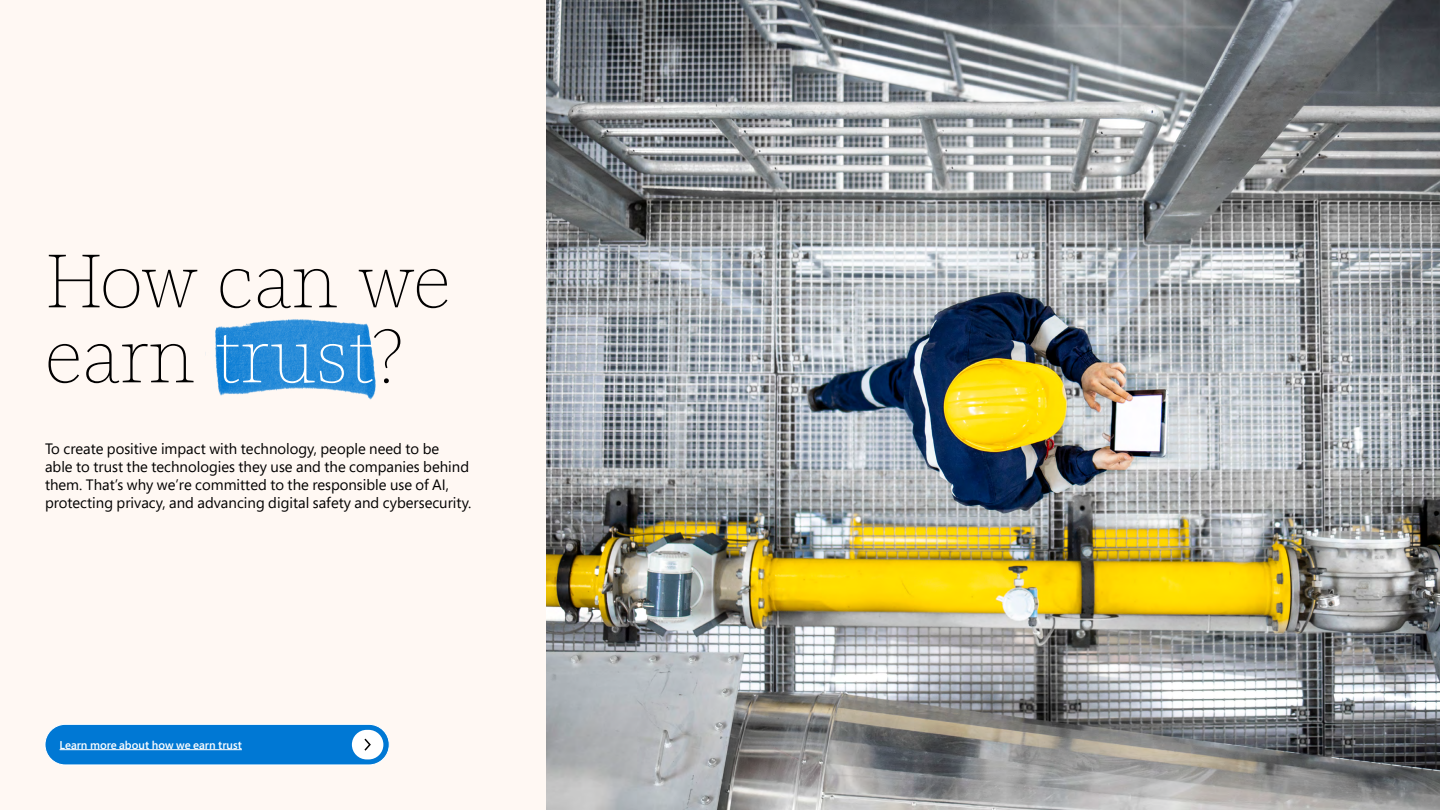
<style>
.page{position:relative;width:1440px;height:810px;background:#fff}
.page>*{position:absolute;margin:0;border:0;box-sizing:border-box;transform-origin:0 0}
.t1{font:75px/75px "Segoe Serif 600000 12 c 0000";color:#000}
.Intro_section{font:15px/18px "Segoe Pro";color:#000}
.t2{font:600 11.25px "Segoe Pro";color:#fff}
.s1{color:#fff}
</style>
<div class="page">
<div style="left:0;top:0;width:548px;height:810px;background:#fff8f3"></div>
<div style="left:45px;top:724px;width:344px;height:41px;background:#0078d4;border-radius:20px"></div>
<div style="left:45px;top:724px;width:345px;height:41px;border:1px solid #fff;border-radius:20px"></div>
<div style="left:352px;top:730px;width:31px;height:29px;background:#fff;border-radius:15px"></div>
<svg style="left:364px;top:738px;width:7px;height:13px"></svg>
<hr style="left:60px;top:749px;width:182px;height:1px;background:#fff">
<img style="left:205px;top:319px;width:171px;height:81px">
<img style="left:547px;top:0;width:893px;height:810px">
<h2 class="t1" style="left:46px;top:244px;width:407px">How can we earn <span class="s1">trust</span>?</h2>
<p class="Intro_section" style="left:45px;top:439px;width:428px">To create positive impact with technology, people need to be<br>able to trust the technologies they use and the companies behind them. That’s why we’re committed to the responsible use of AI, protecting privacy, and advancing digital safety and cybersecurity.</p>
<p class="t2" style="left:60px;top:737px;width:184px">Learn more about how we earn trust</p>
</div>
